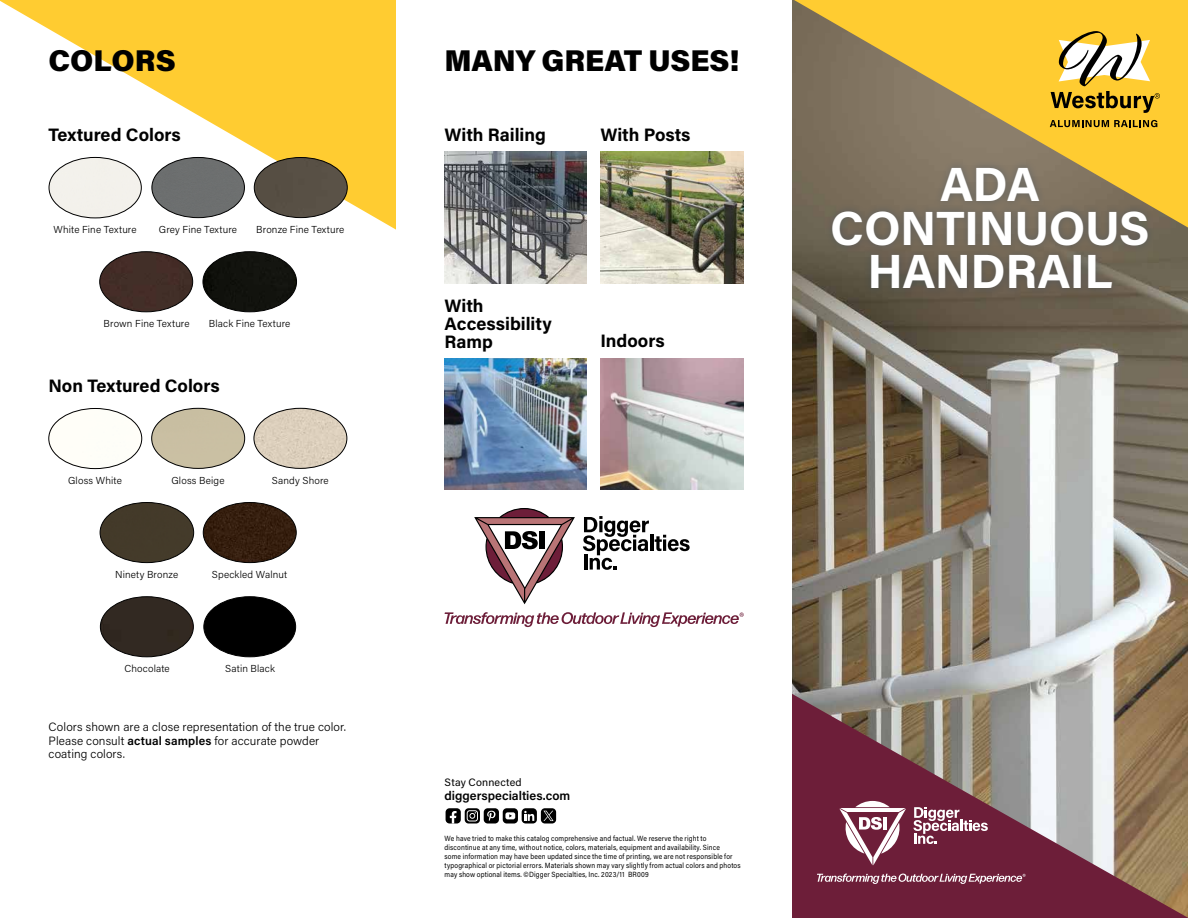
<style>
.page{position:relative;width:1188px;height:918px;background:#fff}
.page>*{position:absolute;margin:0;border:0;box-sizing:border-box;transform-origin:0 0}
.t1{font:700 48px/43.5px "Acumin Pro";letter-spacing:-.01em;color:#fff;text-align:center}
.t2{font:900 30px "Acumin Pro";letter-spacing:-.005em;color:#000}
.t3{font:700 18px/18px "Acumin Pro";color:#000}
.t4{font:600 12.45px "Acumin Pro";color:#000}
.t5{font:300 12px/13.5px "Acumin Pro";letter-spacing:.01em;color:#000}
.t6{font:10.65px "Acumin Pro";letter-spacing:.015em;color:#000}
.t7{font:300 10.05px "Acumin Pro";letter-spacing:.015em;color:#000}
.t8{font:7.5px/9px "Acumin Pro";letter-spacing:.02em;color:#000;scale:.9 1}
.s1{font-weight:600}
</style>
<div class="page">
<img style="left:792px;top:0;width:396px;height:694px">
<svg style="left:0;top:0;width:396px;height:230px;fill:#ffcc31"></svg>
<img style="left:204px;top:597px;width:92px;height:60px">
<div style="left:204px;top:597px;width:92px;height:60px;border:1px solid #000;border-radius:50%"></div>
<img style="left:254px;top:158px;width:93px;height:60px">
<div style="left:254px;top:157px;width:93px;height:61px;border:1px solid #000;border-radius:50%"></div>
<img style="left:100px;top:252px;width:93px;height:60px">
<div style="left:100px;top:252px;width:93px;height:60px;border:1px solid #000;border-radius:50%"></div>
<img style="left:203px;top:503px;width:93px;height:60px">
<div style="left:203px;top:502px;width:93px;height:61px;border:1px solid #000;border-radius:50%"></div>
<img style="left:203px;top:252px;width:94px;height:60px">
<div style="left:203px;top:252px;width:94px;height:60px;border:1px solid #000;border-radius:50%"></div>
<img style="left:152px;top:408px;width:93px;height:60px">
<div style="left:151px;top:408px;width:94px;height:61px;border:1px solid #000;border-radius:50%"></div>
<img style="left:100px;top:597px;width:93px;height:60px">
<div style="left:100px;top:597px;width:94px;height:60px;border:1px solid #000;border-radius:50%"></div>
<img style="left:100px;top:503px;width:94px;height:60px">
<div style="left:100px;top:502px;width:94px;height:61px;border:1px solid #000;border-radius:50%"></div>
<img style="left:445px;top:359px;width:142px;height:130px">
<img style="left:600px;top:152px;width:143px;height:132px">
<img style="left:445px;top:152px;width:142px;height:132px">
<img style="left:600px;top:359px;width:143px;height:130px">
<svg style="left:792px;top:694px;width:396px;height:224px;background:#8c6367"></svg>
<svg style="left:465px;top:808px;width:15px;height:15px"></svg>
<svg style="left:467px;top:810px;width:11px;height:11px"></svg>
<div style="left:522px;top:808px;width:15px;height:15px;background:#000;border-radius:4px"></div>
<svg style="left:524px;top:811px;width:10px;height:10px"></svg>
<div style="left:484px;top:808px;width:15px;height:15px;background:#000;border-radius:4px"></div>
<svg style="left:487px;top:811px;width:8px;height:10px"></svg>
<div style="left:446px;top:808px;width:15px;height:15px;background:#000;border-radius:4px"></div>
<svg style="left:450px;top:811px;width:7px;height:13px"></svg>
<svg style="left:541px;top:808px;width:15px;height:15px"></svg>
<svg style="left:543px;top:811px;width:11px;height:10px"></svg>
<svg style="left:503px;top:808px;width:15px;height:15px"></svg>
<svg style="left:505px;top:812px;width:10px;height:7px"></svg>
<div style="left:825px;top:160px;width:331px;height:137px;background:#1a4069;opacity:.3"></div>
<svg style="left:794px;top:0;width:394px;height:228px;background:#b5994b"></svg>
<svg style="left:1051px;top:31px;width:109px;height:82px"></svg>
<svg style="left:1050px;top:120px;width:107px;height:7px"></svg>
<hr style="left:650px;top:535px;width:3px;height:16px;background:#000">
<svg style="left:655px;top:535px;width:35px;height:16px"></svg>
<svg style="left:583px;top:516px;width:66px;height:54px"></svg>
<svg style="left:474px;top:508px;width:101px;height:96px"></svg>
<svg style="left:445px;top:612px;width:299px;height:15px"></svg>
<img style="left:49px;top:408px;width:93px;height:61px">
<div style="left:49px;top:408px;width:93px;height:61px;border:1px solid #000;border-radius:50%"></div>
<img style="left:254px;top:408px;width:93px;height:60px">
<div style="left:254px;top:408px;width:93px;height:61px;border:1px solid #000;border-radius:50%"></div>
<img style="left:152px;top:157px;width:92px;height:61px">
<div style="left:152px;top:157px;width:93px;height:61px;border:1px solid #000;border-radius:50%"></div>
<svg style="left:913px;top:807px;width:75px;height:37px"></svg>
<svg style="left:839px;top:801px;width:67px;height:64px"></svg>
<svg style="left:817px;top:874px;width:209px;height:10px;background:#9a6477"></svg>
<h2 class="t2" style="left:49px;top:43px;width:129px">COLORS</h2>
<h3 class="t3" style="left:49px;top:128px;width:134px">Textured Colors</h3>
<h3 class="t7" style="left:53px;top:225px;width:85px">White Fine Texture</h3>
<h3 class="t7" style="left:159px;top:225px;width:80px">Grey Fine Texture</h3>
<h3 class="t7" style="left:256px;top:225px;width:90px">Bronze Fine Texture</h3>
<h3 class="t7" style="left:104px;top:319px;width:88px">Brown Fine Texture</h3>
<h3 class="t7" style="left:209px;top:319px;width:83px">Black Fine Texture</h3>
<h3 class="t3" style="left:49px;top:378px;width:173px">Non Textured Colors</h3>
<h3 class="t7" style="left:68px;top:476px;width:55px">Gloss White</h3>
<h3 class="t7" style="left:171px;top:476px;width:55px">Gloss Beige</h3>
<h3 class="t7" style="left:272px;top:476px;width:58px">Sandy Shore</h3>
<h3 class="t7" style="left:115px;top:570px;width:65px">Ninety Bronze</h3>
<h3 class="t7" style="left:212px;top:570px;width:77px">Speckled Walnut</h3>
<h3 class="t7" style="left:124px;top:665px;width:47px">Chocolate</h3>
<h3 class="t7" style="left:225px;top:665px;width:51px">Satin Black</h3>
<h3 class="t5" style="left:49px;top:721px;width:299px">Colors shown are a close representation of the true color.<br>Please consult <span class="s1">actual samples</span> for accurate powder coating colors.</h3>
<h2 class="t2" style="left:445px;top:43px;width:296px">MANY GREAT USES!</h2>
<h3 class="t3" style="left:445px;top:128px;width:103px">With Railing</h3>
<h3 class="t3" style="left:600px;top:128px;width:91px">With Posts</h3>
<h3 class="t3" style="left:445px;top:298px;width:109px">With<br>Accessibility<br>Ramp</h3>
<h3 class="t3" style="left:600px;top:334px;width:66px">Indoors</h3>
<h1 class="t1" style="left:830px;top:167px;width:321px">ADA<br>CONTINUOUS<br>HANDRAIL</h1>
<h3 class="t6" style="left:445px;top:778px;width:79px">Stay Connected</h3>
<h3 class="t4" style="left:445px;top:791px;width:127px">diggerspecialties.com</h3>
<p class="t8" style="left:445px;top:834px;width:331px">We have tried to make this catalog comprehensive and factual. We reserve the right to discontinue at any time, without notice, colors, materials, equipment and availability. Since<br>some information may have been updated since the time of printing, we are not responsible for typographical or pictorial errors. Materials shown may vary slightly from actual colors and photos may show optional items. ©Digger Specialties, Inc. 2023/11 BR009</p>
</div>
